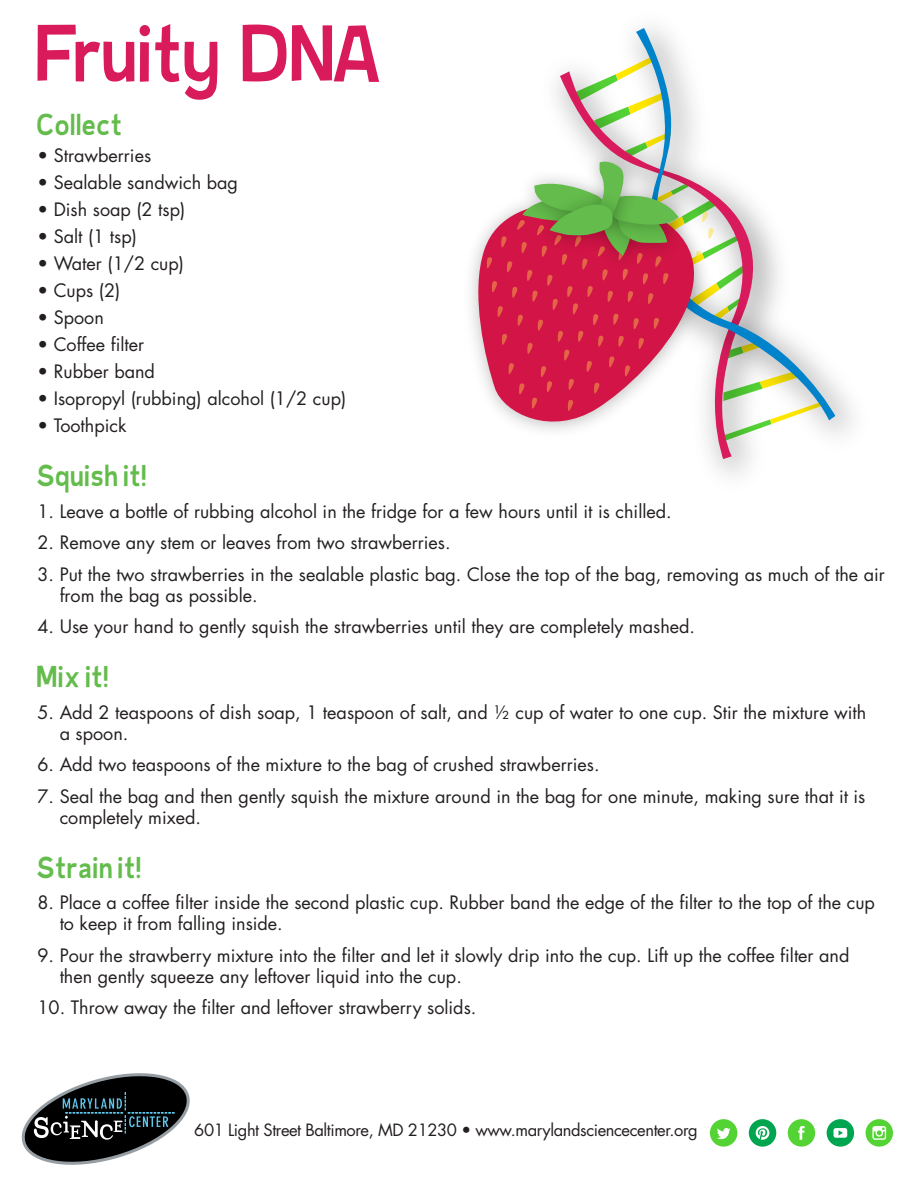
<style>
.page{position:relative;width:918px;height:1188px;background:#fff}
.page>*{position:absolute;margin:0;border:0;box-sizing:border-box;transform-origin:0 0}
.t1{font:72px "Burbin Casual NC";letter-spacing:-.025em;color:#d91a5b}
.t2{font:27px "Burbin Casual NC";color:#63bc4b}
.t3{font:18px/21px "Futura";color:#231f20}
.t4{font:16.5px "Futura";letter-spacing:-.025em;color:#231f20}
</style>
<div class="page">
<img style="left:649px;top:27px;width:204px;height:440px">
<svg style="left:633px;top:28px;width:202px;height:392px"></svg>
<svg style="left:22px;top:1073px;width:168px;height:92px"></svg>
<div style="left:710px;top:1119px;width:27px;height:28px;background:#54d335;border-radius:50%"></div>
<svg style="left:717px;top:1128px;width:14px;height:11px"></svg>
<div style="left:749px;top:1119px;width:27px;height:28px;background:#00a54f;border-radius:50%"></div>
<svg style="left:756px;top:1126px;width:13px;height:14px"></svg>
<div style="left:788px;top:1119px;width:27px;height:28px;background:#54d335;border-radius:50%"></div>
<svg style="left:798px;top:1126px;width:7px;height:14px"></svg>
<div style="left:827px;top:1119px;width:27px;height:28px;background:#00a54f;border-radius:50%"></div>
<svg style="left:834px;top:1128px;width:13px;height:10px"></svg>
<div style="left:866px;top:1119px;width:27px;height:28px;background:#54d335;border-radius:50%"></div>
<svg style="left:872px;top:1126px;width:14px;height:14px"></svg>
<svg style="left:471px;top:231px;width:16px;height:156px"></svg>
<svg style="left:487px;top:55px;width:339px;height:386px"></svg>
<h1 class="t1" style="left:38px;top:0;width:350px">Fruity DNA</h1>
<h2 class="t2" style="left:38px;top:105px;width:87px">Collect</h2>
<p class="t3" style="left:38px;top:145px;width:115px">• Strawberries</p>
<p class="t3" style="left:38px;top:172px;width:202px">• Sealable sandwich bag</p>
<p class="t3" style="left:38px;top:199px;width:149px">• Dish soap (2 tsp)</p>
<p class="t3" style="left:38px;top:226px;width:101px">• Salt (1 tsp)</p>
<p class="t3" style="left:38px;top:253px;width:148px">• Water (1/2 cup)</p>
<p class="t3" style="left:38px;top:280px;width:84px">• Cups (2)</p>
<p class="t3" style="left:38px;top:307px;width:68px">• Spoon</p>
<p class="t3" style="left:38px;top:334px;width:108px">• Coffee filter</p>
<p class="t3" style="left:38px;top:361px;width:119px">• Rubber band</p>
<p class="t3" style="left:38px;top:388px;width:310px">• Isopropyl (rubbing) alcohol (1/2 cup)</p>
<p class="t3" style="left:38px;top:415px;width:91px">• Toothpick</p>
<h2 class="t2" style="left:38px;top:456px;width:112px">Squish it!</h2>
<p class="t3" style="left:38px;top:500px;width:636px">1. Leave a bottle of rubbing alcohol in the fridge for a few hours until it is chilled.</p>
<p class="t3" style="left:38px;top:532px;width:415px">2. Remove any stem or leaves from two strawberries.</p>
<p class="t3" style="left:60px;top:563px;width:827px;text-indent:-22px">3. Put the two strawberries in the sealable plastic bag. Close the top of the bag, removing as much of the air from the bag as possible.</p>
<p class="t3" style="left:38px;top:616px;width:659px">4. Use your hand to gently squish the strawberries until they are completely mashed.</p>
<h2 class="t2" style="left:38px;top:657px;width:74px">Mix it!</h2>
<p class="t3" style="left:60px;top:701px;width:808px;text-indent:-22px">5. Add 2 teaspoons of dish soap, 1 teaspoon of salt, and ½ cup of water to one cup. Stir the mixture with a spoon.</p>
<p class="t3" style="left:38px;top:754px;width:564px">6. Add two teaspoons of the mixture to the bag of crushed strawberries.</p>
<p class="t3" style="left:60px;top:785px;width:807px;text-indent:-22px">7. Seal the bag and then gently squish the mixture around in the bag for one minute, making sure that it is completely mixed.</p>
<h2 class="t2" style="left:38px;top:847px;width:107px">Strain it!</h2>
<p class="t3" style="left:60px;top:892px;width:817px;text-indent:-22px">8. Place a coffee filter inside the second plastic cup. Rubber band the edge of the filter to the top of the cup to keep it from falling inside.</p>
<p class="t3" style="left:60px;top:944px;width:791px;text-indent:-22px">9. Pour the strawberry mixture into the filter and let it slowly drip into the cup. Lift up the coffee filter and then gently squeeze any leftover liquid into the cup.</p>
<p class="t3" style="left:38px;top:997px;width:440px">10. Throw away the filter and leftover strawberry solids.</p>
<p class="t4" style="left:194px;top:1118px;width:505px">601 Light Street Baltimore, MD 21230 • www.marylandsciencecenter.org</p>
</div>
